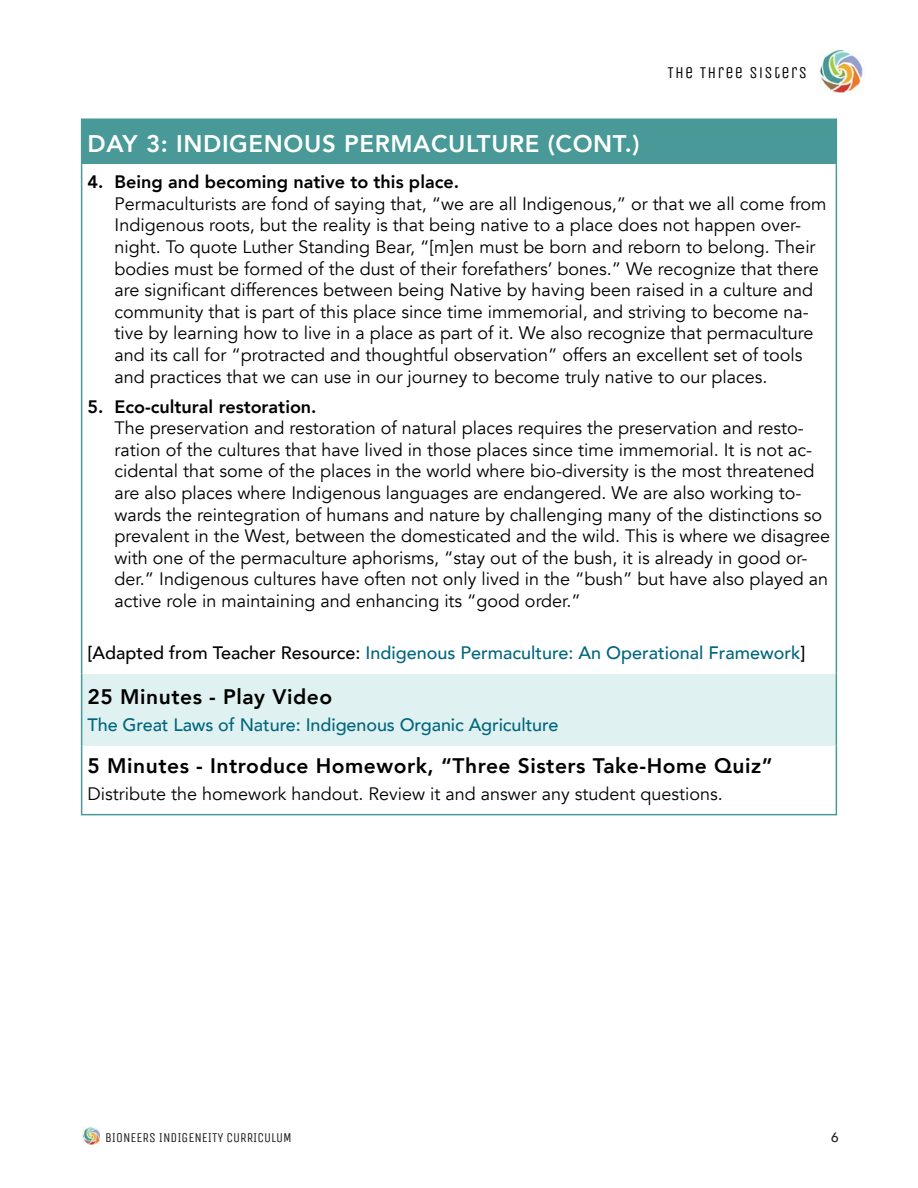
<style>
.page{position:relative;width:918px;height:1188px;background:#fff}
.page>*{position:absolute;margin:0;border:0;box-sizing:border-box;transform-origin:0 0}
.t1{font:800 24px "Avenir";letter-spacing:.025em;color:#fff}
.t2{font:800 21px "Avenir";letter-spacing:.025em;color:#000}
.t3{font:18px/21.6px "Avenir";color:#000}
.t4{font:500 18px "Avenir";color:#00667e}
.t5{font:800 18px "Avenir";color:#000}
.t6{font:16.5px "Unica One";letter-spacing:.075em;color:#000}
.t7{font:13.5px "Unica One";color:#231f20}
.t8{font:500 13.5px "Avenir";color:#231f20}
.s1{color:#000}
</style>
<div class="page">
<img style="left:819px;top:49px;width:44px;height:44px">
<img style="left:82px;top:1127px;width:17px;height:17px">
<div style="left:82px;top:119px;width:754px;height:45px;background:#489997"></div>
<div style="left:82px;top:674px;width:754px;height:72px;background:#dff1f0"></div>
<hr style="left:81px;top:118px;width:756px;height:2px;background:#489997">
<hr style="left:81px;top:120px;width:1px;height:44px;background:#489997">
<hr style="left:836px;top:120px;width:1px;height:44px;background:#489997">
<hr style="left:81px;top:164px;width:1px;height:510px;background:#489997">
<hr style="left:836px;top:164px;width:1px;height:510px;background:#489997">
<hr style="left:81px;top:674px;width:1px;height:72px;background:#489997">
<hr style="left:836px;top:674px;width:1px;height:72px;background:#489997">
<hr style="left:81px;top:746px;width:1px;height:68px;background:#489997">
<hr style="left:836px;top:746px;width:1px;height:68px;background:#489997">
<hr style="left:81px;top:814px;width:756px;height:1px;background:#489997">
<p class="t6" style="left:668px;top:63px;width:141px">THE THREE SISTERS</p>
<h1 class="t1" style="left:88px;top:125px;width:553px">DAY 3: INDIGENOUS PERMACULTURE (CONT.)</h1>
<p class="t5" style="left:88px;top:168px;width:373px">4. Being and becoming native to this place.</p>
<p class="t3" style="left:115px;top:193px;width:714px">Permaculturists are fond of saying that, “we are all Indigenous,” or that we all come from Indigenous roots, but the reality is that being native to a place does not happen over&shy;night. To quote Luther Standing Bear, “[m]en must be born and reborn to belong. Their bodies must be formed of the dust of their forefathers’ bones.” We recognize that there are significant differences between being Native by having been raised in a culture and community that is part of this place since time immemorial, and striving to become na&shy;tive by learning how to live in a place as part of it. We also recognize that permaculture and its call for “protracted and thoughtful observation” offers an excellent set of tools and practices that we can use in our journey to become truly native to our places.</p>
<p class="t5" style="left:88px;top:392px;width:231px">5. Eco-cultural restoration.</p>
<p class="t3" style="left:115px;top:418px;width:717px">The preservation and restoration of natural places requires the preservation and resto&shy;ration of the cultures that have lived in those places since time immemorial. It is not ac&shy;cidental that some of the places in the world where bio-diversity is the most threatened are also places where Indigenous languages are endangered. We are also working to&shy;wards the reintegration of humans and nature by challenging many of the distinctions so prevalent in the West, between the domesticated and the wild. This is where we disagree with one of the permaculture aphorisms, “stay out of the bush, it is already in good or&shy;der.” Indigenous cultures have often not only lived in the “bush” but have also played an active role in maintaining and enhancing its “good order.”</p>
<p class="t4" style="left:88px;top:637px;width:719px"><span class="s1">[Adapted from Teacher Resource:</span> Indigenous Permaculture: An Operational Framework<span class="s1">]</span></p>
<p class="t2" style="left:88px;top:680px;width:246px">25 Minutes - Play Video</p>
<p class="t4" style="left:88px;top:709px;width:472px">The Great Laws of Nature: Indigenous Organic Agriculture</p>
<p class="t2" style="left:88px;top:749px;width:687px">5 Minutes - Introduce Homework, “Three Sisters Take-Home Quiz”</p>
<p class="t3" style="left:88px;top:783px;width:637px">Distribute the homework handout. Review it and answer any student questions.</p>
<p class="t7" style="left:105px;top:1129px;width:188px">BIONEERS INDIGENEITY CURRICULUM</p>
<p class="t8" style="left:831px;top:1125px;width:9px">6</p>
</div>
